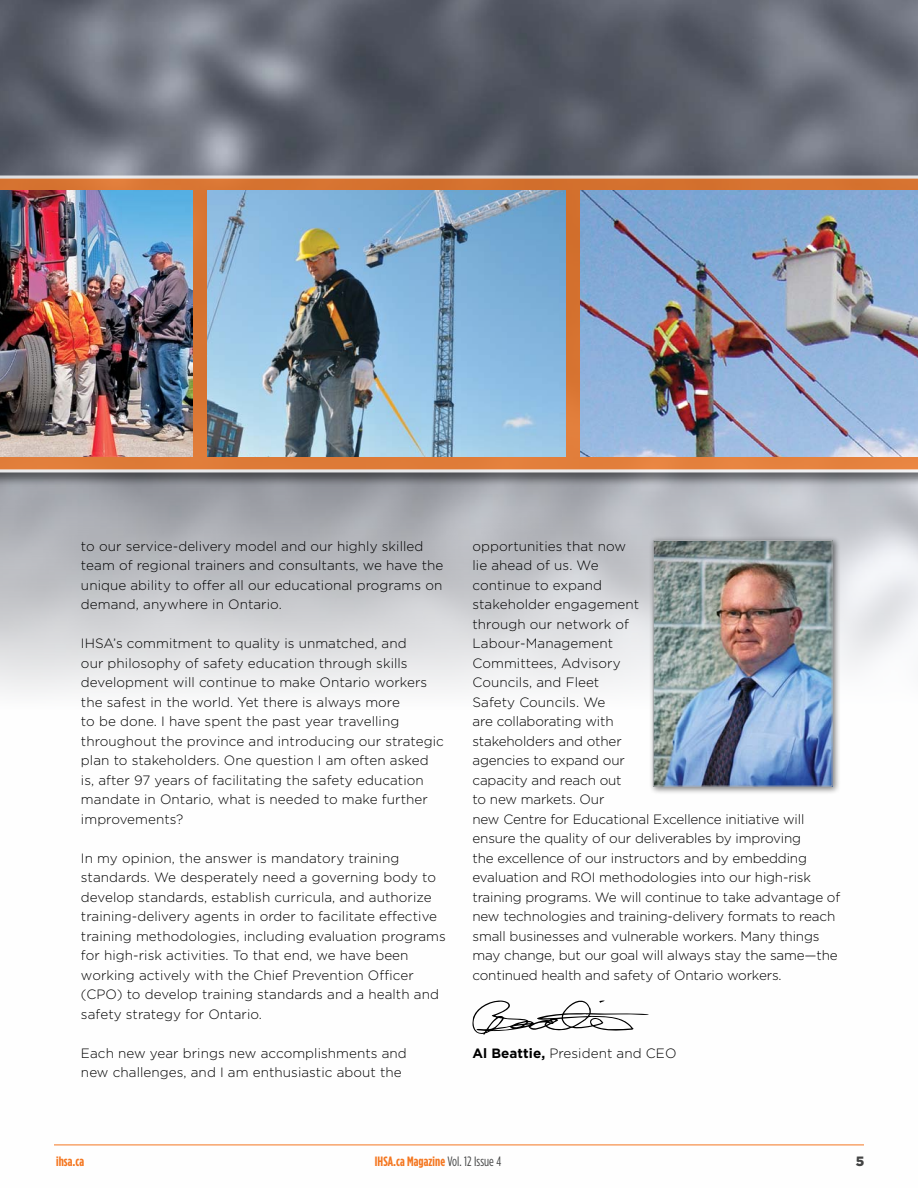
<style>
.page{position:relative;width:918px;height:1188px;background:#fff}
.page>*{position:absolute;margin:0;border:0;box-sizing:border-box;transform-origin:0 0}
.t1{font:300 13.5px/19.5px "Gotham";letter-spacing:.005em;color:#000}
.t2{font:700 13.5px "Gotham Condensed";letter-spacing:.005em;color:#f47721}
.t3{font:900 13.5px "Gotham";color:#434444}
.s1{font-weight:700}
.s2{font-weight:400;color:#434444}
</style>
<div class="page">
<img style="left:0;top:0;width:918px;height:1145px">
<hr style="left:54px;top:1145px;width:810px;height:1px;background:#f47721">
<svg style="left:471px;top:997px;width:178px;height:41px"></svg>
<div style="left:0;top:174px;width:918px;height:313px;background:#000;opacity:.6"></div>
<svg style="left:0;top:175px;width:918px;height:297px;background:#d68855"></svg>
<img style="left:0;top:191px;width:192px;height:266px">
<img style="left:207px;top:191px;width:359px;height:266px">
<img style="left:581px;top:191px;width:337px;height:266px">
<div style="left:649px;top:536px;width:192px;height:259px;background:#000;opacity:.5"></div>
<img style="left:655px;top:542px;width:176px;height:243px">
<div style="left:653px;top:540px;width:180px;height:247px;border:1px solid #a7a9ac"></div>
<p class="t1" style="left:81px;top:536px;width:364px">to our service-delivery model and our highly skilled team of regional trainers and consultants, we have the unique ability to offer all our educational programs on demand, anywhere in Ontario.</p>
<p class="t1" style="left:81px;top:634px;width:364px">IHSA’s commitment to quality is unmatched, and<br>our philosophy of safety education through skills development will continue to make Ontario workers the safest in the world. Yet there is always more<br>to be done. I have spent the past year travelling throughout the province and introducing our strategic plan to stakeholders. One question I am often asked is, after 97 years of facilitating the safety education mandate in Ontario, what is needed to make further improvements?</p>
<p class="t1" style="left:81px;top:848px;width:366px">In my opinion, the answer is mandatory training standards. We desperately need a governing body to develop standards, establish curricula, and authorize training-delivery agents in order to facilitate effective training methodologies, including evaluation programs for high-risk activities. To that end, we have been working actively with the Chief Prevention Officer (CPO) to develop training standards and a health and safety strategy for Ontario.</p>
<p class="t1" style="left:81px;top:1043px;width:327px">Each new year brings new accomplishments and new challenges, and I am enthusiastic about the</p>
<p class="t1" style="left:472px;top:536px;width:369px">opportunities that now<br>lie ahead of us. We<br>continue to expand<br>stakeholder engagement<br>through our network of<br>Labour-Management<br>Committees, Advisory<br>Councils, and Fleet<br>Safety Councils. We<br>are collaborating with<br>stakeholders and other<br>agencies to expand our<br>capacity and reach out<br>to new markets. Our<br>new Centre for Educational Excellence initiative will ensure the quality of our deliverables by improving<br>the excellence of our instructors and by embedding evaluation and ROI methodologies into our high-risk training programs. We will continue to take advantage of new technologies and training-delivery formats to reach small businesses and vulnerable workers. Many things may change, but our goal will always stay the same—the continued health and safety of Ontario workers.</p>
<p class="t1" style="left:472px;top:1043px;width:205px"><span class="s1">Al Beattie,</span> President and CEO</p>
<p class="t2" style="left:56px;top:1153px;width:30px">ihsa.ca</p>
<p class="t2" style="left:375px;top:1153px;width:128px">IHSA.ca Magazine <span class="s2">Vol. 12 Issue 4</span></p>
<p class="t3" style="left:856px;top:1154px;width:10px">5</p>
</div>
